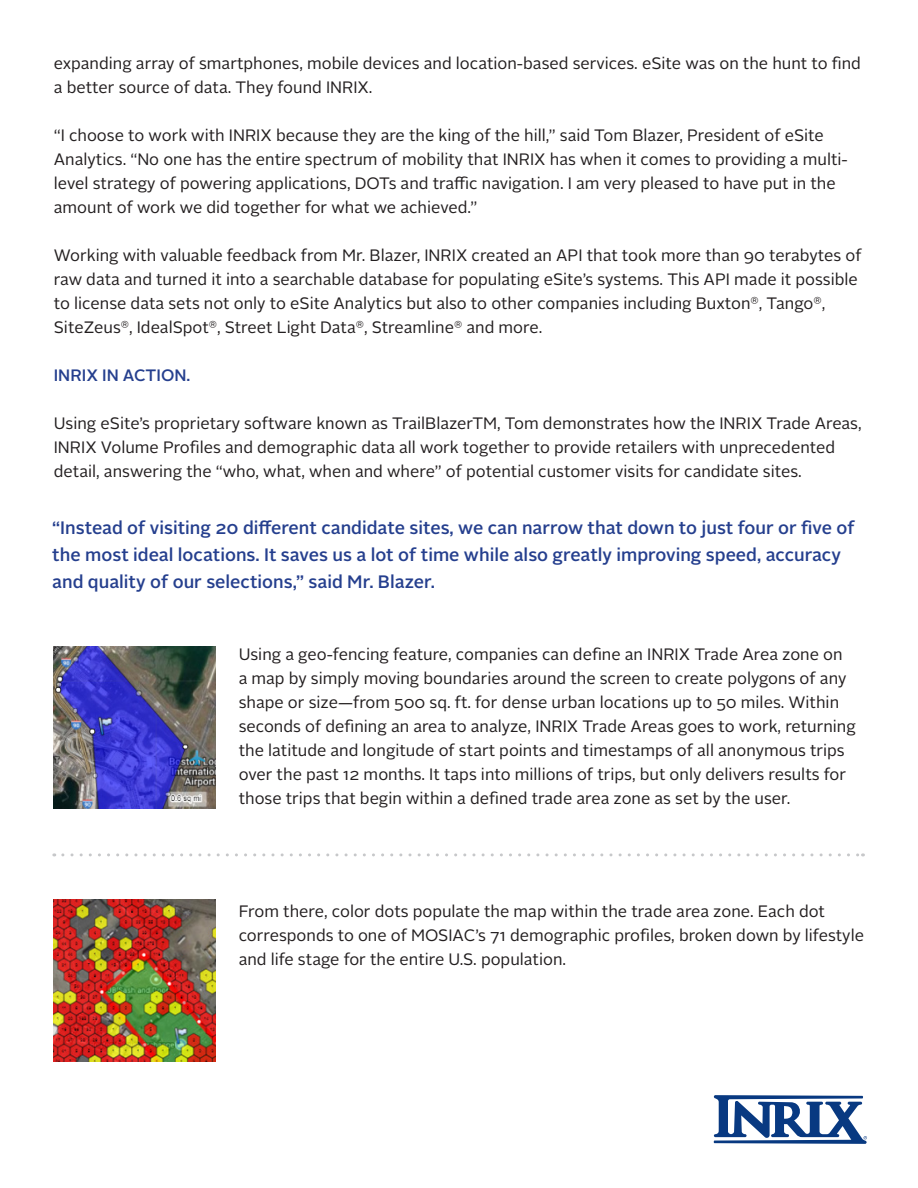
<style>
.page{position:relative;width:918px;height:1188px;background:#fff}
.page>*{position:absolute;margin:0;border:0;box-sizing:border-box;transform-origin:0 0}
.t1{font:500 18px/27px "Alright Sans";color:#253f8e}
.t2{font:16.5px/24px "Alright Sans";color:#231f20}
.t3{font:500 16.5px "Alright Sans";color:#253f8e}
</style>
<div class="page">
<img style="left:54px;top:646px;width:162px;height:162px">
<img style="left:54px;top:900px;width:162px;height:162px">
<svg style="left:714px;top:1095px;width:153px;height:49px"></svg>
<svg style="left:63px;top:853px;width:800px;height:3px"></svg>
<p class="t2" style="left:54px;top:51px;width:809px">expanding array of smartphones, mobile devices and location-based services. eSite was on the hunt to find a better source of data. They found INRIX.</p>
<p class="t2" style="left:54px;top:123px;width:796px">“I choose to work with INRIX because they are the king of the hill,” said Tom Blazer, President of eSite Analytics. “No one has the entire spectrum of mobility that INRIX has when it comes to providing a multi&shy;level strategy of powering applications, DOTs and traffic navigation. I am very pleased to have put in the amount of work we did together for what we achieved.”</p>
<p class="t2" style="left:54px;top:243px;width:809px">Working with valuable feedback from Mr. Blazer, INRIX created an API that took more than 90 terabytes of raw data and turned it into a searchable database for populating eSite’s systems. This API made it possible to license data sets not only to eSite Analytics but also to other companies including Buxton<sup>®</sup>, Tango<sup>®</sup>, SiteZeus<sup>®</sup>, IdealSpot<sup>®</sup>, Street Light Data<sup>®</sup>, Streamline<sup>®</sup> and more.</p>
<p class="t3" style="left:54px;top:364px;width:138px">INRIX IN ACTION.</p>
<p class="t2" style="left:54px;top:411px;width:809px">Using eSite’s proprietary software known as TrailBlazerTM, Tom demonstrates how the INRIX Trade Areas,<br>INRIX Volume Profiles and demographic data all work together to provide retailers with unprecedented detail, answering the “who, what, when and where” of potential customer visits for candidate sites.</p>
<p class="t1" style="left:52px;top:515px;width:804px">“Instead of visiting 20 different candidate sites, we can narrow that down to just four or five of the most ideal locations. It saves us a lot of time while also greatly improving speed, accuracy and quality of our selections,” said Mr. Blazer.</p>
<p class="t2" style="left:239px;top:643px;width:619px">Using a geo-fencing feature, companies can define an INRIX Trade Area zone on<br>a map by simply moving boundaries around the screen to create polygons of any shape or size—from 500 sq. ft. for dense urban locations up to 50 miles. Within seconds of defining an area to analyze, INRIX Trade Areas goes to work, returning the latitude and longitude of start points and timestamps of all anonymous trips over the past 12 months. It taps into millions of trips, but only delivers results for those trips that begin within a defined trade area zone as set by the user.</p>
<p class="t2" style="left:239px;top:900px;width:627px">From there, color dots populate the map within the trade area zone. Each dot corresponds to one of MOSIAC’s 71 demographic profiles, broken down by lifestyle and life stage for the entire U.S. population.</p>
</div>
